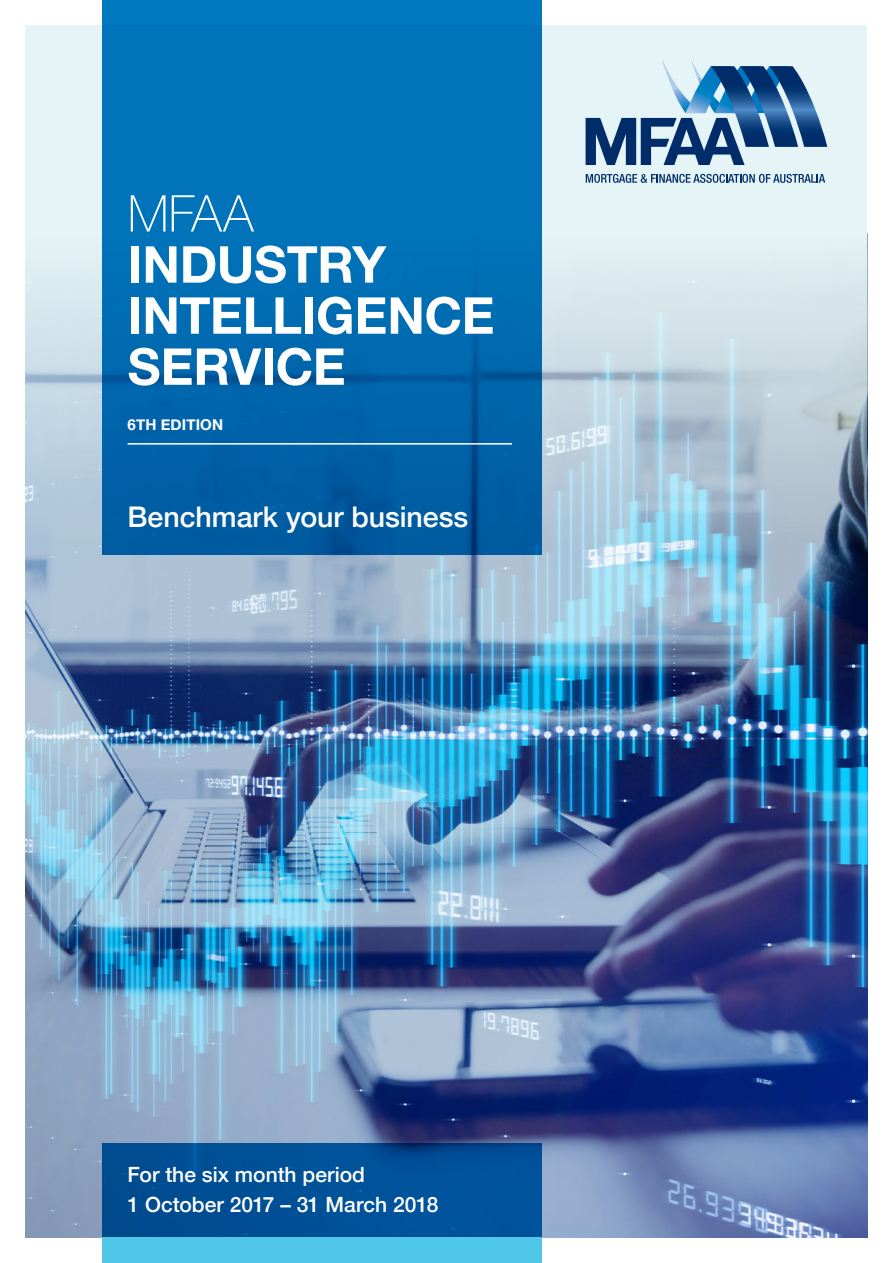
<style>
.page{position:relative;width:893px;height:1263px;background:#fff}
.page>*{position:absolute;margin:0;border:0;box-sizing:border-box;transform-origin:0 0}
.t1{font:700 50.85px/51px "Helvetica Neue";letter-spacing:-.005em;color:#fff}
.t2{font:100 50.85px "Helvetica Neue";color:#fff}
.t3{font:500 28.5px "Helvetica Neue";color:#fff}
.t4{font:500 21px/30px "Helvetica Neue";color:#fff}
.t5{font:700 15px "Helvetica Neue";letter-spacing:.01em;color:#fff}
</style>
<div class="page">
<div style="left:26px;top:26px;width:841px;height:1211px;background:#e5f4f6"></div>
<img style="left:26px;top:555px;width:841px;height:682px">
<svg style="left:26px;top:230px;width:841px;height:325px"></svg>
<div style="left:102px;top:0;width:439px;height:555px;background:linear-gradient(to bottom,#007bc2,#005ba0)"></div>
<svg style="left:586px;top:174px;width:239px;height:9px"></svg>
<svg style="left:586px;top:60px;width:241px;height:105px"></svg>
<div style="left:102px;top:1143px;width:439px;height:120px;background:#005197"></div>
<div style="left:102px;top:1237px;width:439px;height:26px;background:#50c7e8"></div>
<hr style="left:128px;top:443px;width:384px;height:2px;background:#fff">
<h1 class="t2" style="left:128px;top:175px;width:127px">MFAA</h1>
<h1 class="t1" style="left:128px;top:240px;width:368px">INDUSTRY<br>INTELLIGENCE<br>SERVICE</h1>
<p class="t5" style="left:128px;top:413px;width:97px">6TH EDITION</p>
<h2 class="t3" style="left:128px;top:494px;width:342px">Benchmark your business</h2>
<p class="t4" style="left:128px;top:1158px;width:312px">For the six month period<br>1 October 2017 – 31 March 2018</p>
</div>
